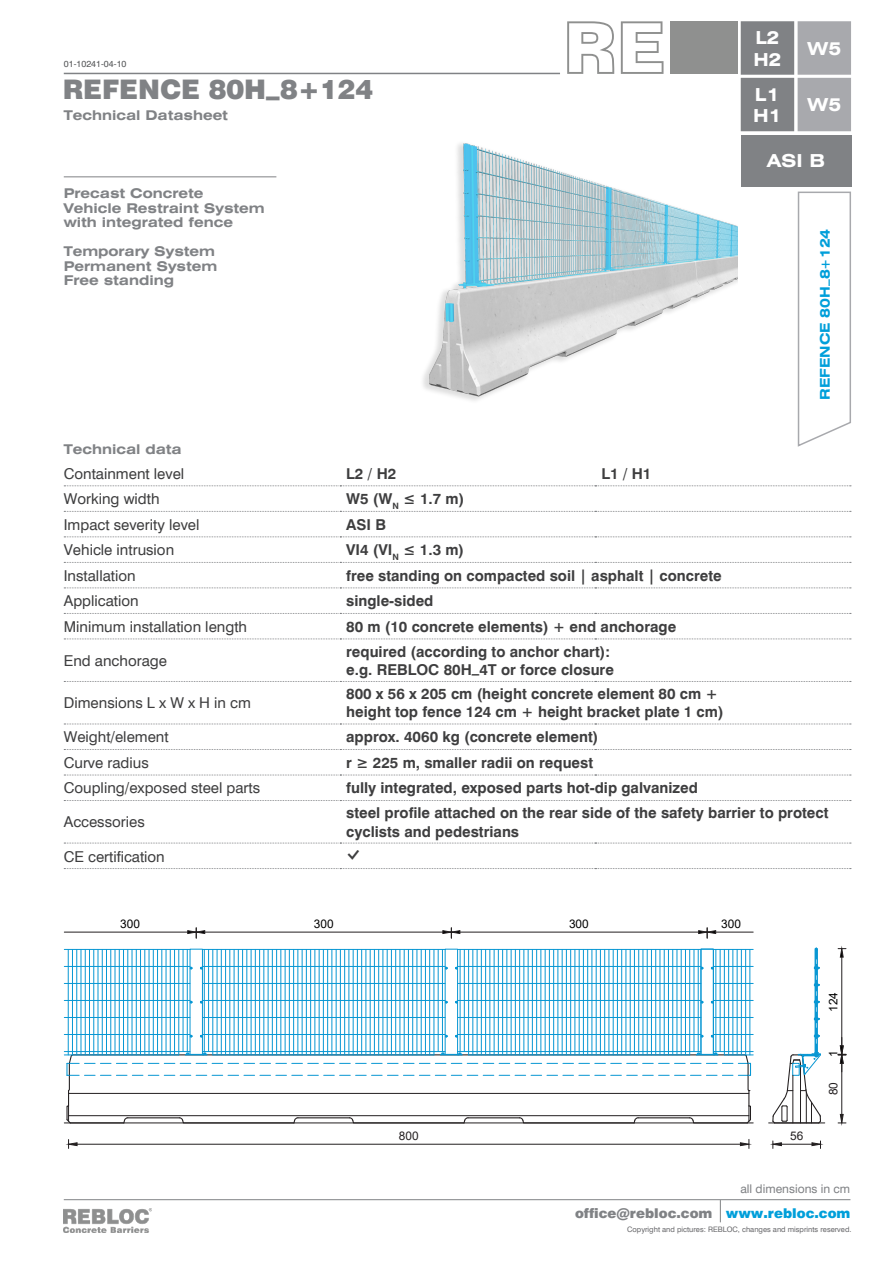
<style>
.page{position:relative;width:893px;height:1263px;background:#fff}
.page>*{position:absolute;margin:0;border:0;box-sizing:border-box;transform-origin:0 0}
.t1{font:900 27px "Swiss 721 BT";color:#808285}
.t2{font:700 expanded 18px "Swiss 721 BT";color:#fff}
.t3{font:700 15px/18px "Swiss 721 BT";color:#3e3e3f}
.t4{font:15px "Swiss 721 BT";color:#3e3e3f}
.t5{font:700 expanded 13.5px "Swiss 721 BT";color:#808285}
.t6{font:900 13.5px "Swiss 721 BT";color:#808285}
.t7{font:700 expanded 13.5px "Swiss 721 BT";color:#009fda}
.t8{font:12px "Swiss 721 BT";color:#808285}
.t9{font:11.85px "Arial";color:#000}
.t10{font:11.85px "Arial";color:#231f20}
.t11{font:9px "Swiss 721 BT";color:#545557}
.t12{font:7.5px "Swiss 721 BT";color:#67676a}
.s1{color:#009fda}
</style>
<div class="page">
<hr style="left:64px;top:1199px;width:786px;height:1px;background:#808285">
<svg style="left:720px;top:1200px;width:1px;height:22px"></svg>
<img style="left:64px;top:1208px;width:87px;height:24px">
<div style="left:734px;top:1178px;width:122px;height:22px;background:#fff"></div>
<svg style="left:64px;top:485px;width:787px;height:1px"></svg>
<svg style="left:64px;top:511px;width:787px;height:1px"></svg>
<svg style="left:64px;top:536px;width:787px;height:1px"></svg>
<svg style="left:64px;top:562px;width:787px;height:1px"></svg>
<svg style="left:64px;top:587px;width:787px;height:1px"></svg>
<svg style="left:64px;top:613px;width:787px;height:1px"></svg>
<svg style="left:64px;top:638px;width:787px;height:1px"></svg>
<svg style="left:64px;top:681px;width:787px;height:1px"></svg>
<svg style="left:64px;top:724px;width:787px;height:1px"></svg>
<svg style="left:64px;top:749px;width:787px;height:1px"></svg>
<svg style="left:64px;top:775px;width:787px;height:1px"></svg>
<svg style="left:64px;top:800px;width:787px;height:1px"></svg>
<svg style="left:64px;top:843px;width:787px;height:1px"></svg>
<svg style="left:64px;top:868px;width:787px;height:1px"></svg>
<hr style="left:64px;top:73px;width:496px;height:1px;background:#808285">
<div style="left:670px;top:21px;width:67px;height:53px;background:#8f908f"></div>
<svg style="left:621px;top:21px;width:42px;height:53px"></svg>
<svg style="left:567px;top:21px;width:47px;height:53px"></svg>
<div style="left:741px;top:22px;width:52px;height:52px;background:#808285"></div>
<div style="left:741px;top:21px;width:53px;height:54px;border:2px solid #808285"></div>
<div style="left:798px;top:22px;width:52px;height:52px;background:#a8a9ad"></div>
<div style="left:798px;top:21px;width:53px;height:54px;border:2px solid #a8a9ad"></div>
<hr style="left:64px;top:176px;width:212px;height:1px;background:#808285">
<svg style="left:797px;top:191px;width:54px;height:256px"></svg>
<div style="left:741px;top:135px;width:110px;height:51px;background:#808285"></div>
<div style="left:741px;top:79px;width:52px;height:52px;background:#808285"></div>
<div style="left:741px;top:78px;width:53px;height:53px;border:2px solid #808285"></div>
<div style="left:798px;top:79px;width:52px;height:52px;background:#a8a9ad"></div>
<div style="left:798px;top:78px;width:53px;height:53px;border:2px solid #a8a9ad"></div>
<img style="left:423px;top:143px;width:314px;height:258px">
<hr style="left:64px;top:1123px;width:689px;height:1px;background:#231f20">
<hr style="left:769px;top:1123px;width:56px;height:1px;background:#231f20">
<hr style="left:77px;top:1144px;width:663px;height:1px;background:#231f20">
<svg style="left:68px;top:1139px;width:10px;height:9px"></svg>
<svg style="left:740px;top:1139px;width:10px;height:9px"></svg>
<hr style="left:781px;top:1144px;width:31px;height:1px;background:#231f20">
<svg style="left:772px;top:1141px;width:10px;height:7px"></svg>
<svg style="left:811px;top:1141px;width:10px;height:7px"></svg>
<hr style="left:841px;top:1063px;width:1px;height:51px;background:#231f20">
<svg style="left:838px;top:1114px;width:8px;height:10px"></svg>
<hr style="left:205px;top:932px;width:238px;height:1px;background:#231f20">
<hr style="left:460px;top:932px;width:239px;height:1px;background:#231f20">
<svg style="left:442px;top:928px;width:19px;height:10px"></svg>
<hr style="left:716px;top:932px;width:37px;height:1px;background:#231f20">
<svg style="left:698px;top:928px;width:18px;height:10px"></svg>
<hr style="left:64px;top:932px;width:124px;height:1px;background:#231f20">
<svg style="left:187px;top:928px;width:18px;height:10px"></svg>
<hr style="left:841px;top:957px;width:1px;height:89px;background:#231f20">
<svg style="left:838px;top:1037px;width:8px;height:35px"></svg>
<svg style="left:838px;top:948px;width:8px;height:10px"></svg>
<hr style="left:64px;top:1051px;width:126px;height:1px;background:#0897d3">
<hr style="left:64px;top:949px;width:126px;height:1px;background:#0897d3">
<hr style="left:64px;top:966px;width:126px;height:1px;background:#0897d3">
<hr style="left:64px;top:983px;width:126px;height:1px;background:#0897d3">
<hr style="left:64px;top:1000px;width:126px;height:1px;background:#0897d3">
<hr style="left:64px;top:1017px;width:126px;height:1px;background:#0897d3">
<hr style="left:64px;top:1034px;width:126px;height:1px;background:#0897d3">
<svg style="left:771px;top:947px;width:51px;height:177px"></svg>
<svg style="left:65px;top:948px;width:688px;height:176px"></svg>
<hr style="left:469px;top:1054px;width:221px;height:1px;background:#0897d3">
<hr style="left:213px;top:1054px;width:221px;height:1px;background:#0897d3">
<hr style="left:64px;top:1055px;width:115px;height:1px;background:#0897d3">
<p class="t11" style="left:64px;top:58px;width:64px">01-10241-04-10</p>
<p class="t1" style="left:63px;top:73px;width:312px">REFENCE 80H_8+124</p>
<p class="t5" style="left:64px;top:107px;width:166px">Technical Datasheet</p>
<p class="t5" style="left:64px;top:185px;width:141px">Precast Concrete</p>
<p class="t5" style="left:64px;top:200px;width:203px">Vehicle Restraint System</p>
<p class="t5" style="left:64px;top:214px;width:171px">with integrated fence</p>
<p class="t5" style="left:64px;top:243px;width:153px">Temporary System</p>
<p class="t5" style="left:64px;top:258px;width:155px">Permanent System</p>
<p class="t5" style="left:64px;top:272px;width:112px">Free standing</p>
<p class="t5" style="left:64px;top:441px;width:119px">Technical data</p>
<p class="t4" style="left:64px;top:464px;width:122px">Containment level</p>
<p class="t3" style="left:346px;top:464px;width:52px">L2 / H2</p>
<p class="t3" style="left:601px;top:464px;width:52px">L1 / H1</p>
<p class="t4" style="left:64px;top:490px;width:97px">Working width</p>
<p class="t3" style="left:346px;top:490px;width:120px">W5 (W<sub>N</sub> ≤ 1.7 m)</p>
<p class="t4" style="left:64px;top:515px;width:137px">Impact severity level</p>
<p class="t3" style="left:346px;top:515px;width:41px">ASI B</p>
<p class="t4" style="left:64px;top:541px;width:112px">Vehicle intrusion</p>
<p class="t3" style="left:346px;top:541px;width:120px">VI4 (VI<sub>N</sub> ≤ 1.3 m)</p>
<p class="t4" style="left:64px;top:566px;width:73px">Installation</p>
<p class="t3" style="left:346px;top:566px;width:377px">free standing on compacted soil | asphalt | concrete</p>
<p class="t4" style="left:64px;top:592px;width:76px">Application</p>
<p class="t3" style="left:346px;top:592px;width:89px">single-sided</p>
<p class="t4" style="left:64px;top:617px;width:185px">Minimum installation length</p>
<p class="t3" style="left:346px;top:617px;width:332px">80 m (10 concrete elements) + end anchorage</p>
<p class="t4" style="left:64px;top:651px;width:105px">End anchorage</p>
<p class="t9" style="left:120px;top:587px;width:21px">300</p>
<p class="t3" style="left:346px;top:642px;width:265px">required (according to anchor chart):</p>
<p class="t3" style="left:346px;top:660px;width:269px">e.g. REBLOC 80H_4T or force closure</p>
<p class="t4" style="left:64px;top:694px;width:189px">Dimensions L x W x H in cm</p>
<p class="t3" style="left:346px;top:685px;width:373px">800 x 56 x 205 cm (height concrete element 80 cm +</p>
<p class="t3" style="left:346px;top:703px;width:379px">height top fence 124 cm + height bracket plate 1 cm)</p>
<p class="t2" style="left:755px;top:27px;width:26px">L2</p>
<p class="t2" style="left:754px;top:48px;width:29px">H2</p>
<p class="t2" style="left:755px;top:83px;width:27px">L1</p>
<p class="t2" style="left:753px;top:105px;width:30px">H1</p>
<p class="t2" style="left:807px;top:38px;width:35px">W5</p>
<p class="t2" style="left:807px;top:94px;width:35px">W5</p>
<p class="t2" style="left:767px;top:150px;width:59px">ASI B</p>
<p class="t7" style="left:817px;top:400px;width:172px;rotate:-90deg">REFENCE 80H_8+124</p>
<p class="t4" style="left:64px;top:728px;width:106px">Weight/element</p>
<p class="t3" style="left:346px;top:728px;width:254px">approx. 4060 kg (concrete element)</p>
<p class="t4" style="left:64px;top:753px;width:87px">Curve radius</p>
<p class="t3" style="left:346px;top:753px;width:248px">r ≥ 225 m, smaller radii on request</p>
<p class="t4" style="left:64px;top:779px;width:198px">Coupling/exposed steel parts</p>
<p class="t3" style="left:346px;top:779px;width:353px">fully integrated, exposed parts hot-dip galvanized</p>
<p class="t4" style="left:64px;top:813px;width:83px">Accessories</p>
<p class="t3" style="left:346px;top:804px;width:484px">steel profile attached on the rear side of the safety barrier to protect cyclists and pedestrians</p>
<p class="t4" style="left:64px;top:847px;width:103px">CE certification</p>
<p class="t9" style="left:399px;top:799px;width:21px">800</p>
<p class="t10" style="left:790px;top:799px;width:15px">56</p>
<p class="t9" style="left:120px;top:915px;width:21px">300</p>
<p class="t9" style="left:314px;top:915px;width:21px">300</p>
<p class="t9" style="left:569px;top:915px;width:21px">300</p>
<p class="t9" style="left:721px;top:915px;width:21px">300</p>
<p class="t10" style="left:399px;top:1127px;width:21px">800</p>
<p class="t10" style="left:790px;top:1127px;width:15px">56</p>
<p class="t9" style="left:825px;top:1012px;width:21px;rotate:-90deg">124</p>
<p class="t9" style="left:825px;top:1057px;width:8px;rotate:-90deg">1</p>
<p class="t10" style="left:825px;top:1095px;width:15px;rotate:-90deg">80</p>
<p class="t8" style="left:740px;top:1182px;width:111px">all dimensions in cm</p>
<p class="t6" style="left:575px;top:1205px;width:277px">office@rebloc.com <span class="s1">www.rebloc.com</span></p>
<p class="t12" style="left:627px;top:1225px;width:226px">Copyright and pictures: REBLOC, changes and misprints reserved.</p>
</div>
